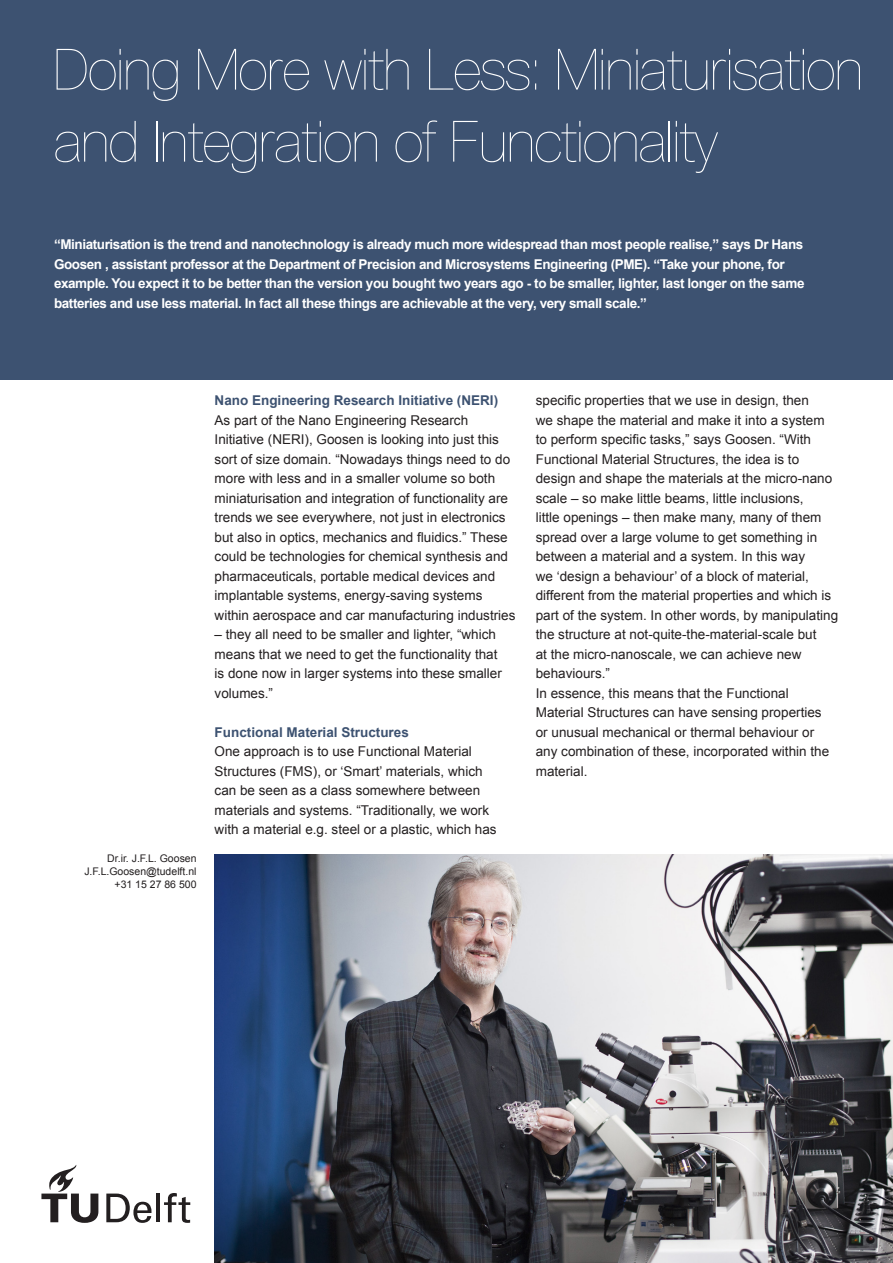
<style>
.page{position:relative;width:893px;height:1263px;background:#fff}
.page>*{position:absolute;margin:0;border:0;box-sizing:border-box;transform-origin:0 0}
.t1{font:200 57px/72px "TU Delft";letter-spacing:-.02em;color:#fff}
.t2{font:13.5px/19.5px "Arial";color:#231f20}
.t3{font:700 13.5px/19.5px "Arial";letter-spacing:-.03em;color:#fff}
.t4{font:700 13.5px "Arial";color:#3d5271}
.t5{font:10.5px "Arial";color:#231f20}
</style>
<div class="page">
<div style="left:0;top:0;width:893px;height:379px;background:#3d5271"></div>
<img style="left:215px;top:855px;width:678px;height:408px">
<svg style="left:41px;top:1165px;width:57px;height:58px"></svg>
<hr style="left:156px;top:1193px;width:4px;height:29px;background:#231f20">
<svg style="left:164px;top:1193px;width:26px;height:30px"></svg>
<svg style="left:106px;top:1193px;width:45px;height:30px"></svg>
<p class="t1" style="left:54px;top:33px;width:811px">Doing More with Less: Miniaturisation and Integration of Functionality</p>
<p class="t3" style="left:54px;top:235px;width:752px">“Miniaturisation is the trend and nanotechnology is already much more widespread than most people realise,” says Dr Hans Goosen , assistant professor at the Department of Precision and Microsystems Engineering (PME). “Take your phone, for example. You expect it to be better than the version you bought two years ago - to be smaller, lighter, last longer on the same batteries and use less material. In fact all these things are achievable at the very, very small scale.”</p>
<p class="t5" style="left:107px;top:852px;width:91px">Dr.ir. J.F.L. Goosen</p>
<p class="t5" style="left:84px;top:864px;width:114px">J.F.L.Goosen@tudelft.nl</p>
<p class="t5" style="left:115px;top:877px;width:84px">+31 15 27 86 500</p>
<p class="t4" style="left:215px;top:391px;width:285px">Nano Engineering Research Initiative (NERI)</p>
<p class="t2" style="left:215px;top:410px;width:302px">As part of the Nano Engineering Research Initiative (NERI), Goosen is looking into just this sort of size domain. “Nowadays things need to do more with less and in a smaller volume so both miniaturisation and integration of functionality are trends we see everywhere, not just in electronics but also in optics, mechanics and fluidics.” These could be technologies for chemical synthesis and pharmaceuticals, portable medical devices and implantable systems, energy-saving systems within aerospace and car manufacturing industries</p>
<p class="t2" style="left:215px;top:625px;width:289px">– they all need to be smaller and lighter, “which means that we need to get the functionality that is done now in larger systems into these smaller volumes.”</p>
<p class="t4" style="left:215px;top:723px;width:196px">Functional Material Structures</p>
<p class="t2" style="left:215px;top:742px;width:284px">One approach is to use Functional Material Structures (FMS), or ‘Smart’ materials, which can be seen as a class somewhere between materials and systems. “Traditionally, we work with a material e.g. steel or a plastic, which has</p>
<p class="t2" style="left:536px;top:391px;width:304px">specific properties that we use in design, then<br>we shape the material and make it into a system to perform specific tasks,” says Goosen. “With Functional Material Structures, the idea is to design and shape the materials at the micro-nano scale – so make little beams, little inclusions,<br>little openings – then make many, many of them spread over a large volume to get something in between a material and a system. In this way<br>we ‘design a behaviour’ of a block of material, different from the material properties and which is part of the system. In other words, by manipulating the structure at not-quite-the-material-scale but<br>at the micro-nanoscale, we can achieve new behaviours.”</p>
<p class="t2" style="left:536px;top:683px;width:295px">In essence, this means that the Functional Material Structures can have sensing properties or unusual mechanical or thermal behaviour or any combination of these, incorporated within the material.</p>
</div>
